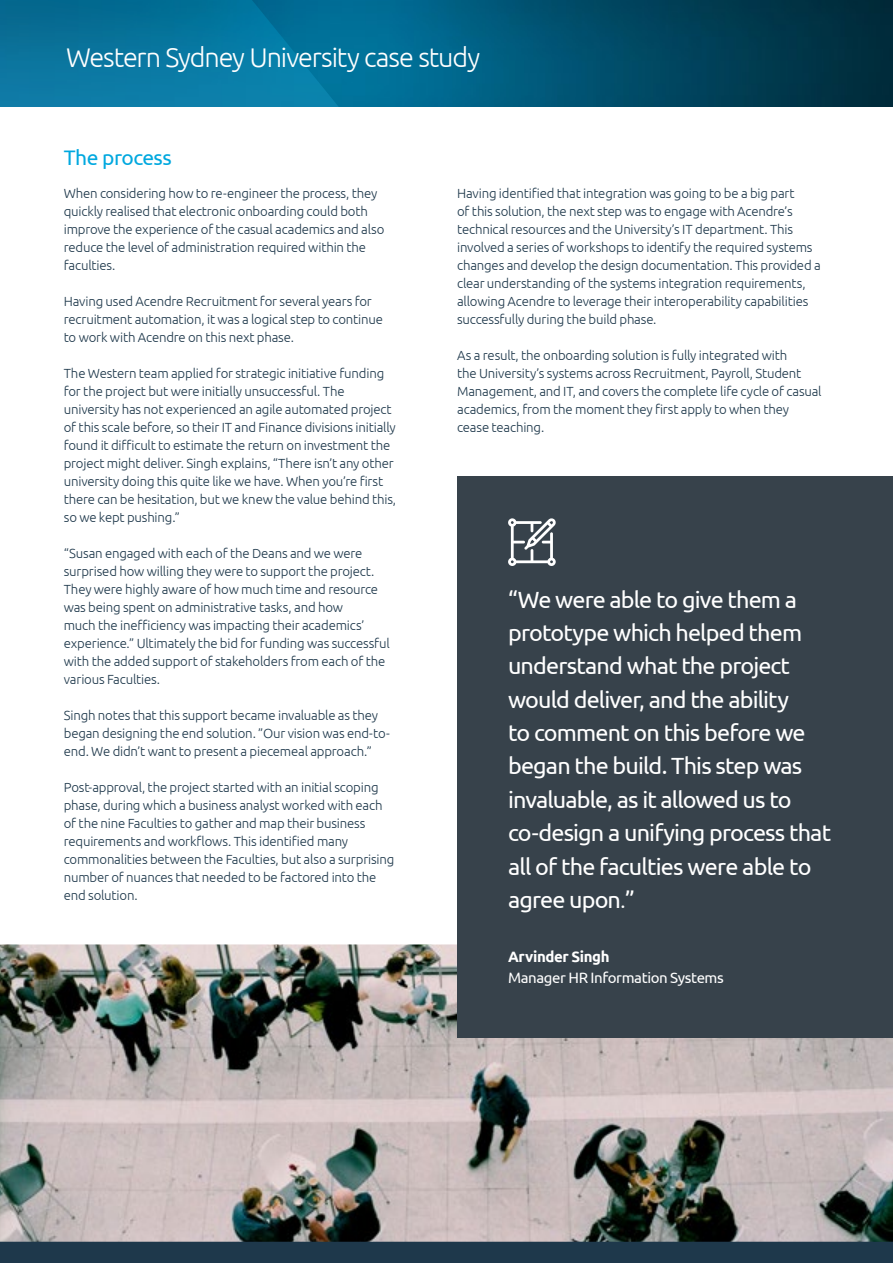
<style>
.page{position:relative;width:893px;height:1263px;background:#fff}
.page>*{position:absolute;margin:0;border:0;box-sizing:border-box;transform-origin:0 0}
.t1{font:300 27px "Ubuntu";letter-spacing:-.04em;color:#fff}
.t2{font:23.4px/33.3px "Ubuntu";letter-spacing:-.035em;color:#fff}
.t3{font:21px "Ubuntu";letter-spacing:-.025em;color:#00a8df}
.t4{font:15px "Ubuntu";letter-spacing:-.025em;color:#fff}
.t5{font:700 15px "Ubuntu";letter-spacing:-.025em;color:#fff}
.t6{font:300 13.2px/18px "Ubuntu";letter-spacing:-.015em;color:#1e384b}
.s1{font-weight:300}
</style>
<div class="page">
<img style="left:0;top:944px;width:893px;height:298px">
<svg style="left:0;top:1px;width:893px;height:105px;background:#025c7e"></svg>
<div style="left:457px;top:476px;width:436px;height:561px;background:#37424b"></div>
<div style="left:0;top:1242px;width:893px;height:21px;background:#1e384b"></div>
<svg style="left:508px;top:518px;width:48px;height:48px"></svg>
<h1 class="t1" style="left:66px;top:41px;width:416px">Western Sydney University case study</h1>
<h3 class="t3" style="left:64px;top:145px;width:110px">The process</h3>
<p class="t6" style="left:64px;top:184px;width:322px">When considering how to re-engineer the process, they quickly realised that electronic onboarding could both improve the experience of the casual academics and also reduce the level of administration required within the faculties.</p>
<p class="t6" style="left:64px;top:292px;width:321px">Having used Acendre Recruitment for several years for recruitment automation, it was a logical step to continue to work with Acendre on this next phase.</p>
<p class="t6" style="left:64px;top:364px;width:334px">The Western team applied for strategic initiative funding for the project but were initially unsuccessful. The university has not experienced an agile automated project of this scale before, so their IT and Finance divisions initially found it difficult to estimate the return on investment the project might deliver. Singh explains, “There isn’t any other university doing this quite like we have. When you’re first there can be hesitation, but we knew the value behind this, so we kept pushing.”</p>
<p class="t6" style="left:64px;top:544px;width:327px">“Susan engaged with each of the Deans and we were surprised how willing they were to support the project.<br>They were highly aware of how much time and resource was being spent on administrative tasks, and how<br>much the inefficiency was impacting their academics’ experience.” Ultimately the bid for funding was successful with the added support of stakeholders from each of the various Faculties.</p>
<p class="t6" style="left:64px;top:706px;width:328px">Singh notes that this support became invaluable as they began designing the end solution. ”Our vision was end-to&shy;end. We didn’t want to present a piecemeal approach.”</p>
<p class="t6" style="left:64px;top:778px;width:332px">Post-approval, the project started with an initial scoping phase, during which a business analyst worked with each of the nine Faculties to gather and map their business requirements and workflows. This identified many commonalities between the Faculties, but also a surprising number of nuances that needed to be factored into the end solution.</p>
<p class="t6" style="left:457px;top:184px;width:365px">Having identified that integration was going to be a big part<br>of this solution, the next step was to engage with Acendre’s technical resources and the University’s IT department. This involved a series of workshops to identify the required systems changes and develop the design documentation. This provided a clear understanding of the systems integration requirements, allowing Acendre to leverage their interoperability capabilities successfully during the build phase.</p>
<p class="t6" style="left:457px;top:346px;width:366px">As a result, the onboarding solution is fully integrated with<br>the University’s systems across Recruitment, Payroll, Student Management, and IT, and covers the complete life cycle of casual academics, from the moment they first apply to when they cease teaching.</p>
<p class="t2" style="left:508px;top:582px;width:324px">“We were able to give them a prototype which helped them understand what the project would deliver, and the ability<br>to comment on this before we began the build. This step was invaluable, as it allowed us to co-design a unifying process that all of the faculties were able to agree upon<span class="s1">.</span>”</p>
<p class="t5" style="left:508px;top:948px;width:103px">Arvinder Singh</p>
<p class="t4" style="left:508px;top:968px;width:217px">Manager HR Information Systems</p>
</div>
